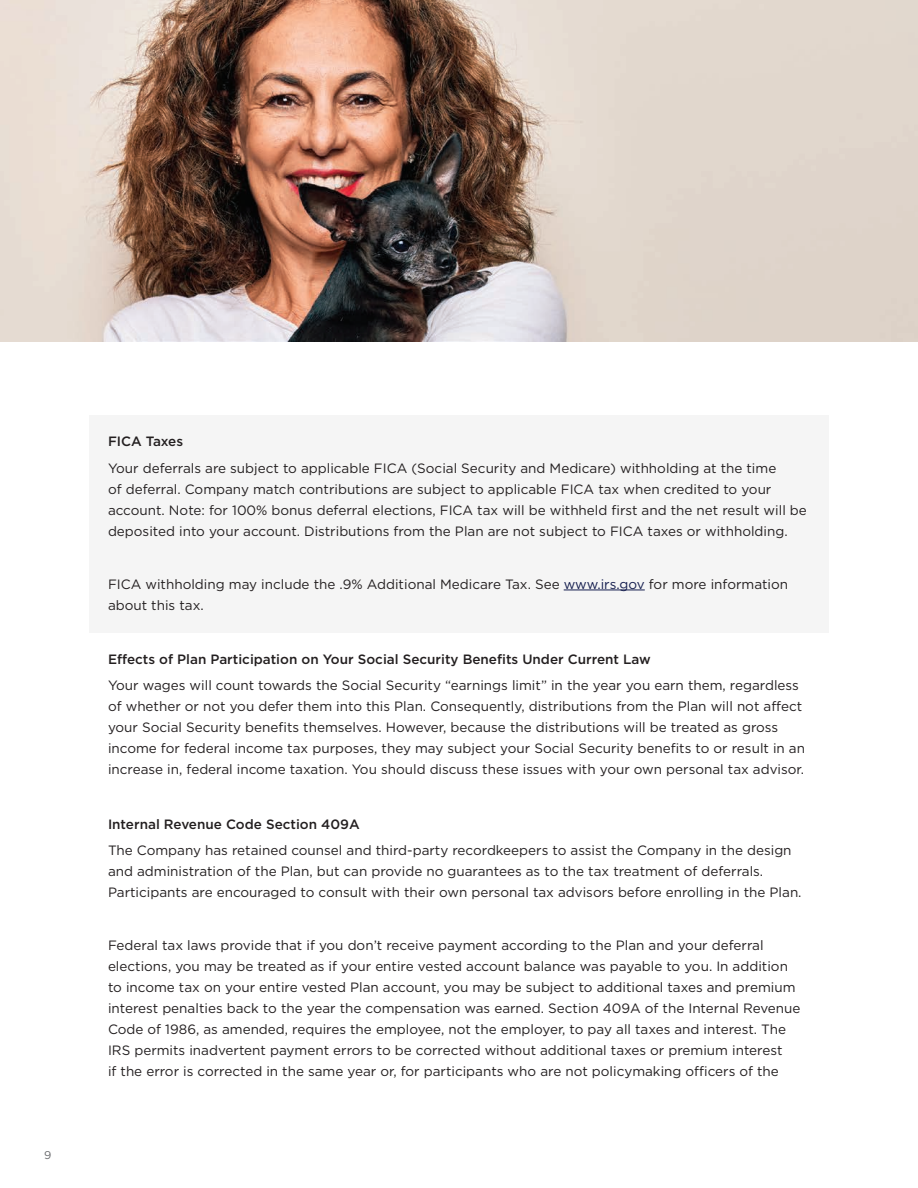
<style>
.page{position:relative;width:918px;height:1188px;background:#fff}
.page>*{position:absolute;margin:0;border:0;box-sizing:border-box;transform-origin:0 0}
.t1{font:13.5px/21px "Gotham";color:#231f20}
.t2{font:500 13.5px "Gotham";color:#231f20}
.t3{font:11.25px "Gotham";color:#6c6d70}
.s1{color:#161f4f}
</style>
<div class="page">
<div style="left:89px;top:415px;width:740px;height:218px;background:#f5f5f5"></div>
<hr style="left:564px;top:590px;width:81px;height:1px;background:#161f4f">
<img style="left:0;top:0;width:918px;height:341px">
<p class="t3" style="left:44px;top:1148px;width:9px">9</p>
<p class="t2" style="left:108px;top:433px;width:77px">FICA Taxes</p>
<p class="t1" style="left:108px;top:457px;width:700px">Your deferrals are subject to applicable FICA (Social Security and Medicare) withholding at the time<br>of deferral. Company match contributions are subject to applicable FICA tax when credited to your account. Note: for 100% bonus deferral elections, FICA tax will be withheld first and the net result will be deposited into your account. Distributions from the Plan are not subject to FICA taxes or withholding.</p>
<p class="t1" style="left:108px;top:573px;width:682px">FICA withholding may include the .9% Additional Medicare Tax. See <span class="s1">www.irs.gov</span> for more information about this tax.</p>
<p class="t2" style="left:108px;top:650px;width:544px">Effects of Plan Participation on Your Social Security Benefits Under Current Law</p>
<p class="t1" style="left:108px;top:675px;width:699px">Your wages will count towards the Social Security “earnings limit” in the year you earn them, regardless of whether or not you defer them into this Plan. Consequently, distributions from the Plan will not affect your Social Security benefits themselves. However, because the distributions will be treated as gross income for federal income tax purposes, they may subject your Social Security benefits to or result in an increase in, federal income taxation. You should discuss these issues with your own personal tax advisor.</p>
<p class="t2" style="left:108px;top:815px;width:253px">Internal Revenue Code Section 409A</p>
<p class="t1" style="left:108px;top:839px;width:695px">The Company has retained counsel and third-party recordkeepers to assist the Company in the design and administration of the Plan, but can provide no guarantees as to the tax treatment of deferrals.<br>Participants are encouraged to consult with their own personal tax advisors before enrolling in the Plan.</p>
<p class="t1" style="left:108px;top:934px;width:694px">Federal tax laws provide that if you don’t receive payment according to the Plan and your deferral elections, you may be treated as if your entire vested account balance was payable to you. In addition to income tax on your entire vested Plan account, you may be subject to additional taxes and premium interest penalties back to the year the compensation was earned. Section 409A of the Internal Revenue Code of 1986, as amended, requires the employee, not the employer, to pay all taxes and interest. The IRS permits inadvertent payment errors to be corrected without additional taxes or premium interest<br>if the error is corrected in the same year or, for participants who are not policymaking officers of the</p>
</div>
